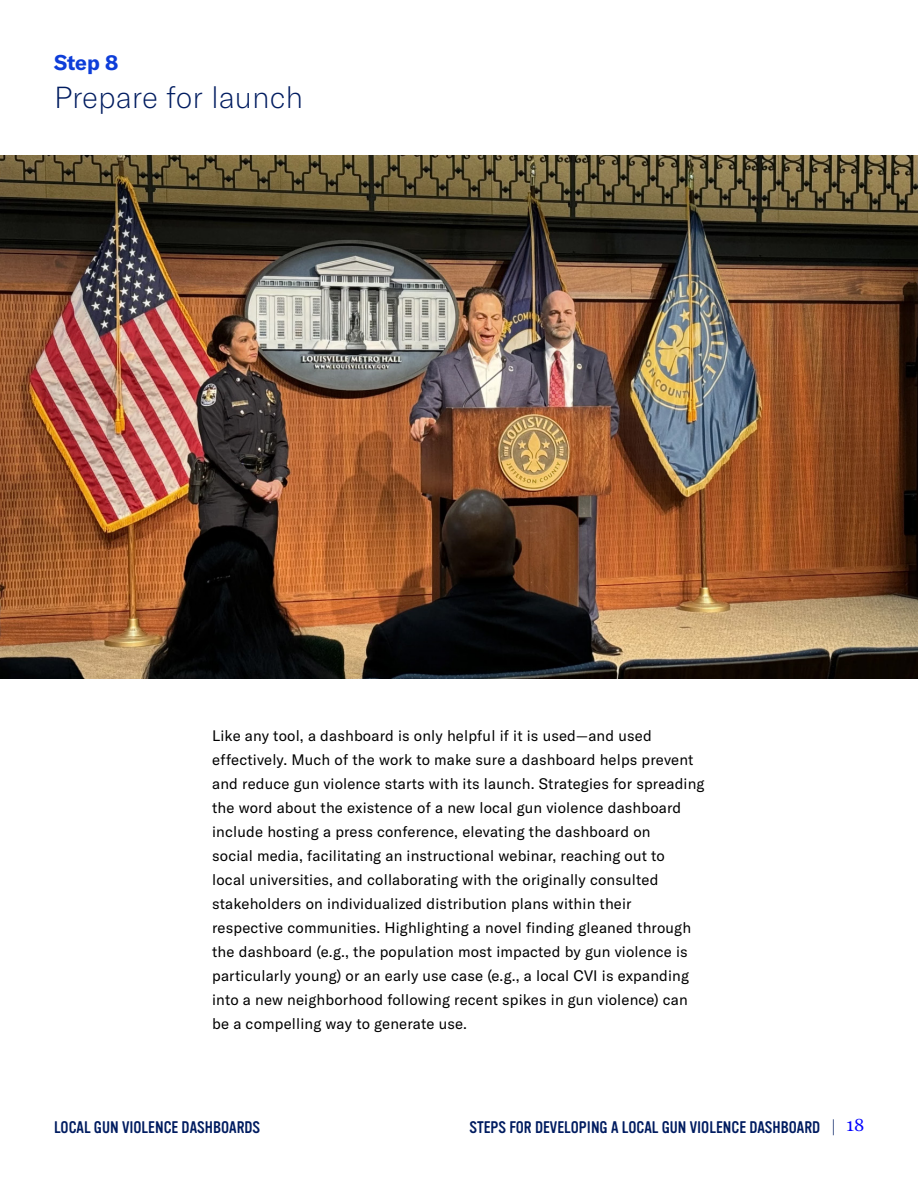
<style>
.page{position:relative;width:918px;height:1188px;background:#fff}
.page>*{position:absolute;margin:0;border:0;box-sizing:border-box;transform-origin:0 0}
.t1{font:100 30px "GT America";color:#001c60}
.t2{font:700 21px "GT America";color:#0d3dd9}
.t3{font:16.5px "Vinyl OT";color:#001c60}
.Body_Text{font:15px/24px "GT America";letter-spacing:.01em;color:#000}
.s1{font-family:"GT Super Text";font-size:18px}
.s2{font-family:"GT Super Text";font-size:18px;color:#00f}
</style>
<div class="page">
<img style="left:0;top:155px;width:918px;height:523px">
<p class="t2" style="left:54px;top:50px;width:66px">Step 8</p>
<p class="t1" style="left:54px;top:80px;width:251px">Prepare for launch</p>
<p class="Body_Text" style="left:212px;top:724px;width:494px">Like any tool, a dashboard is only helpful if it is used—and used effectively. Much of the work to make sure a dashboard helps prevent and reduce gun violence starts with its launch. Strategies for spreading the word about the existence of a new local gun violence dashboard include hosting a press conference, elevating the dashboard on<br>social media, facilitating an instructional webinar, reaching out to<br>local universities, and collaborating with the originally consulted stakeholders on individualized distribution plans within their respective communities. Highlighting a novel finding gleaned through the dashboard (e.g., the population most impacted by gun violence is particularly young) or an early use case (e.g., a local CVI is expanding into a new neighborhood following recent spikes in gun violence) can be a compelling way to generate use.</p>
<p class="t3" style="left:54px;top:1118px;width:208px">LOCAL GUN VIOLENCE DASHBOARDS</p>
<p class="t3" style="left:469px;top:1118px;width:396px">STEPS FOR DEVELOPING A LOCAL GUN VIOLENCE DASHBOARD <span class="s1">|</span> <span class="s2">18</span></p>
</div>
